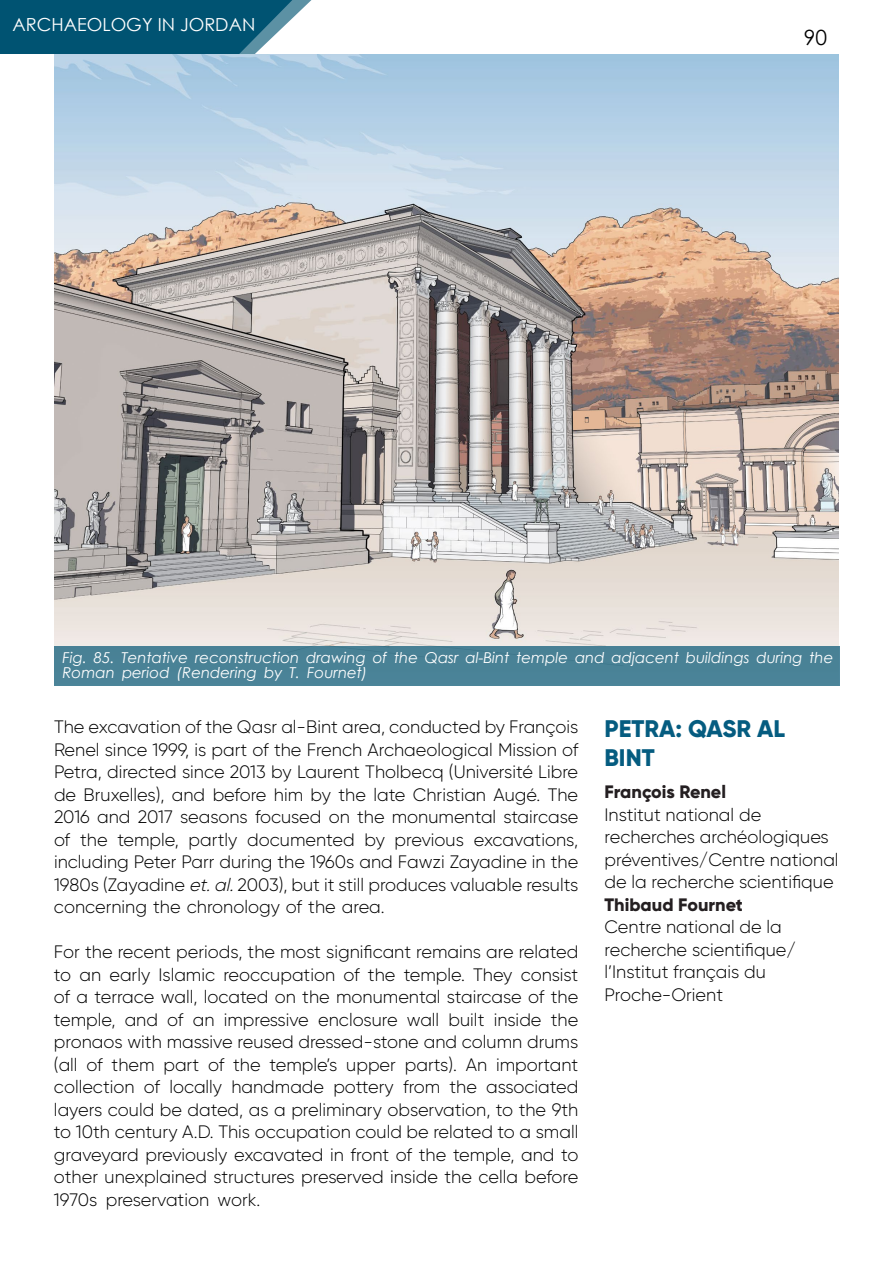
<style>
.page{position:relative;width:893px;height:1263px;background:#fff}
.page>*{position:absolute;margin:0;border:0;box-sizing:border-box;transform-origin:0 0}
.t1{font:800 24px/28.8px "Gilroy";color:#055c80}
.t2{font:21px "Century Gothic";color:#000}
.t3{font:300 18px/22.5px "Gilroy";color:#000;text-align:justify}
.t4{font:800 18px "Gilroy";color:#241f21}
.t5{font:18px "Century Gothic";color:#fff}
.t6{font:italic 15px/15px "Century Gothic";color:#fff}
.s1{font-style:italic}
</style>
<div class="page">
<svg style="left:0;top:0;width:311px;height:54px;background:#1b6581"></svg>
<img style="left:54px;top:54px;width:785px;height:592px">
<div style="left:54px;top:646px;width:785px;height:40px;background:#498296"></div>
<p class="t5" style="left:13px;top:13px;width:244px">ARCHAEOLOGY IN JORDAN</p>
<p class="t2" style="left:804px;top:24px;width:25px">90</p>
<p class="t6" style="left:62px;top:650px;width:772px">Fig. 85. Tentative reconstruction drawing of the Qasr al-Bint temple and adjacent buildings during the<br>Roman period (Rendering by T. Fournet)</p>
<p class="t3" style="left:54px;top:715px;width:526px">The excavation of the Qasr al-Bint area, conducted by François Renel since 1999, is part of the French Archaeological Mission of Petra, directed since 2013 by Laurent Tholbecq (Université Libre de Bruxelles), and before him by the late Christian Augé. The 2016 and 2017 seasons focused on the monumental staircase of the temple, partly documented by previous excavations, including Peter Parr during the 1960s and Fawzi Zayadine in the 1980s (Zayadine <span class="s1">et.al.</span>2003), but it still produces valuable results concerning the chronology of the area.</p>
<p class="t3" style="left:54px;top:940px;width:526px">For the recent periods, the most significant remains are related to an early Islamic reoccupation of the temple. They consist of a terrace wall, located on the monumental staircase of the temple, and of an impressive enclosure wall built inside the pronaos with massive reused dressed-stone and column drums (all of them part of the temple’s upper parts). An important collection of locally handmade pottery from the associated layers could be dated, as a preliminary observation, to the 9th to 10th century A.D. This occupation could be related to a small graveyard previously excavated in front of the temple, and to other unexplained structures preserved inside the cella before 1970s preservation work.</p>
<h1 class="t1" style="left:604px;top:714px;width:182px">PETRA: QASR AL<br>BINT</h1>
<p class="t4" style="left:604px;top:781px;width:123px">François Renel</p>
<p class="t3" style="left:604px;top:803px;width:236px;text-align:left">Institut national de recherches archéologiques préventives/Centre national de la recherche scientifique</p>
<p class="t4" style="left:604px;top:893px;width:140px">Thibaud Fournet</p>
<p class="t3" style="left:604px;top:916px;width:193px;text-align:left">Centre national de la recherche scientifique/ l’Institut français du<br>Proche-Orient</p>
</div>
